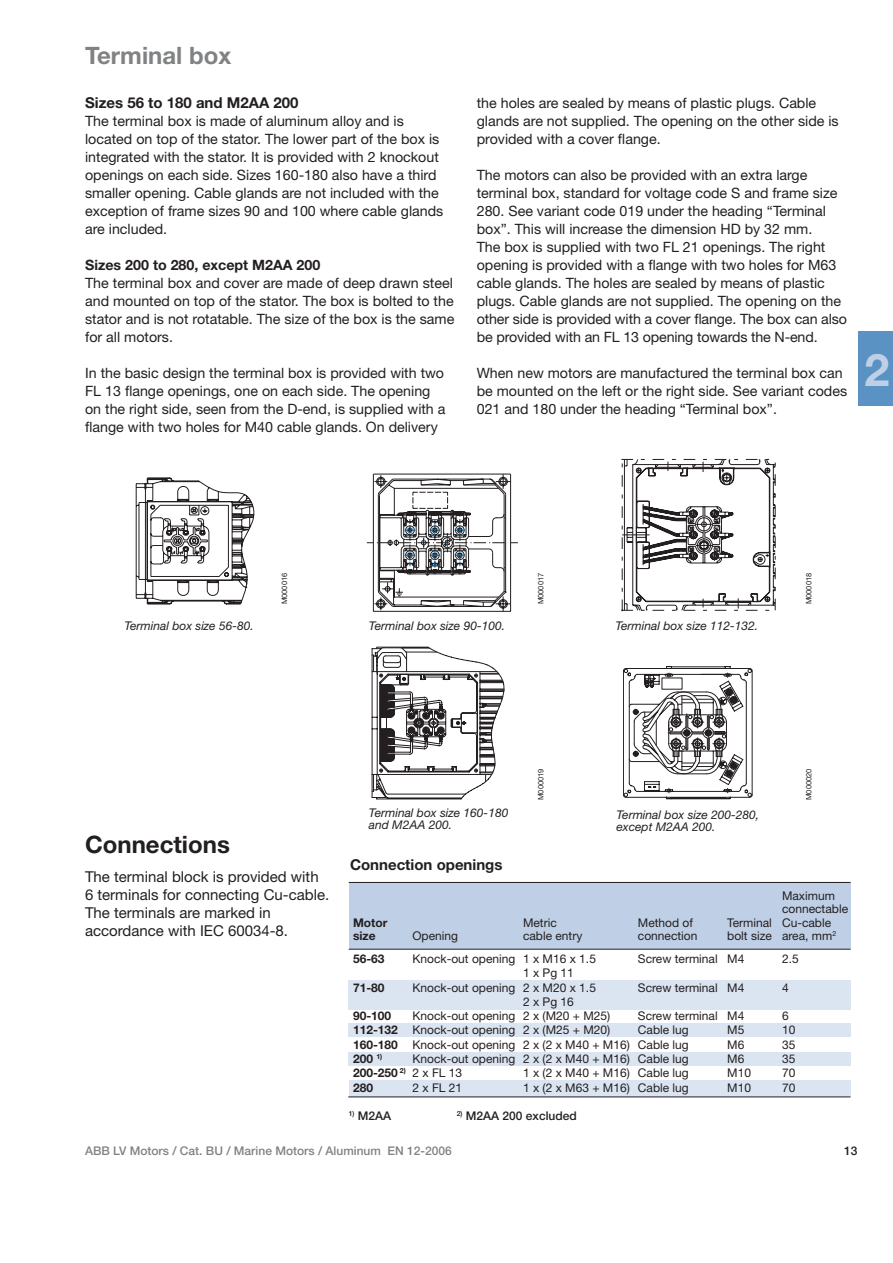
<style>
.page{position:relative;width:893px;height:1263px;background:#fff}
.page>*{position:absolute;margin:0;border:0;box-sizing:border-box;transform-origin:0 0}
.t1{font:700 45px "Helvetica Neue";color:#bfd0e6}
.t2{font:700 24px "Helvetica Neue";color:#808284}
.t3{font:700 24px "Helvetica Neue";color:#231f20}
.t4{font:15px/18px "Helvetica Neue";color:#231f20}
.t5{font:700 15px "Helvetica Neue";color:#231f20}
.t6{font:14.25px/18px "Helvetica Neue";color:#231f20}
.t7{font:700 14.25px "Helvetica Neue";color:#231f20}
.t8{font:12px/13.5px "Helvetica Neue";color:#231f20}
.t9{font:italic 12px/12px "Helvetica Neue";color:#231f20}
.t10{font:500 12px "Helvetica Neue";color:#808284}
.t11{font:700 12px "Helvetica Neue";color:#231f20}
.t12{font:500 12px "Helvetica Neue";color:#231f20}
.t13{font:7.5px "Helvetica Neue";color:#231f20}
.s1{font-weight:700}
.s2{font-weight:400}
</style>
<div class="page">
<svg style="left:136px;top:478px;width:119px;height:126px"></svg>
<svg style="left:367px;top:474px;width:151px;height:138px"></svg>
<svg style="left:621px;top:458px;width:155px;height:153px"></svg>
<svg style="left:623px;top:666px;width:129px;height:133px"></svg>
<svg style="left:372px;top:647px;width:132px;height:152px"></svg>
<div style="left:858px;top:331px;width:35px;height:74px;background:#5992c3"></div>
<div style="left:349px;top:980px;width:502px;height:30px;background:#dbe4f1"></div>
<div style="left:349px;top:1024px;width:502px;height:13px;background:#dbe4f1"></div>
<div style="left:349px;top:1052px;width:502px;height:14px;background:#dbe4f1"></div>
<div style="left:349px;top:882px;width:501px;height:67px;background:#bfd0e6"></div>
<div style="left:349px;top:1081px;width:501px;height:16px;background:#dbe4f1"></div>
<hr style="left:349px;top:882px;width:501px;height:1px;background:#231f20">
<hr style="left:349px;top:949px;width:501px;height:1px;background:#231f20">
<hr style="left:348px;top:1097px;width:502px;height:1px;background:#231f20">
<h2 class="t2" style="left:85px;top:47px;width:148px">Terminal box</h2>
<p class="t5" style="left:85px;top:97px;width:215px">Sizes 56 to 180 and M2AA 200</p>
<p class="t6" style="left:85px;top:113px;width:360px">The terminal box is made of aluminum alloy and is located on top of the stator. The lower part of the box is integrated with the stator. It is provided with 2 knockout openings on each side. Sizes 160-180 also have a third smaller opening. Cable glands are not included with the exception of frame sizes 90 and 100 where cable glands are included.</p>
<p class="t7" style="left:85px;top:260px;width:237px">Sizes 200 to 280, except M2AA 200</p>
<p class="t6" style="left:85px;top:275px;width:371px;text-align:justify">The terminal box and cover are made of deep drawn steel and mounted on top of the stator. The box is bolted to the stator and is not rotatable. The size of the box is the same for all motors.</p>
<p class="t6" style="left:85px;top:365px;width:362px">In the basic design the terminal box is provided with two FL 13 flange openings, one on each side. The opening on the right side, seen from the D-end, is supplied with a flange with two holes for M40 cable glands. On delivery</p>
<p class="t6" style="left:477px;top:95px;width:363px">the holes are sealed by means of plastic plugs. Cable glands are not supplied. The opening on the other side is provided with a cover flange.</p>
<p class="t6" style="left:477px;top:167px;width:372px">The motors can also be provided with an extra large terminal box, standard for voltage code S and frame size 280. See variant code 019 under the heading “Terminal box”. This will increase the di men si on HD by 32 mm.<br>The box is supplied with two FL 21 openings. The right opening is provided with a flange with two holes for M63 cable glands. The holes are sealed by means of plastic plugs. Cable glands are not supplied. The opening on the other side is provided with a cover flange. The box can also be provided with an FL 13 opening towards the N-end.</p>
<p class="t6" style="left:477px;top:365px;width:372px">When new motors are manufactured the terminal box can be mounted on the left or the right side. See variant codes<br>021 and 180 under the heading “Terminal box”.</p>
<h1 class="t1" style="left:864px;top:354px;width:27px">2</h1>
<p class="t13" style="left:282px;top:604px;width:33px;rotate:-90deg">M000016</p>
<p class="t13" style="left:538px;top:604px;width:33px;rotate:-90deg">M000017</p>
<p class="t13" style="left:806px;top:604px;width:33px;rotate:-90deg">M000018</p>
<p class="t9" style="left:124px;top:621px;width:131px">Terminal box size 56-80.</p>
<p class="t9" style="left:369px;top:621px;width:138px">Terminal box size 90-100.</p>
<p class="t9" style="left:615px;top:621px;width:144px">Terminal box size 112-132.</p>
<p class="t13" style="left:538px;top:800px;width:33px;rotate:-90deg">M000019</p>
<p class="t13" style="left:806px;top:800px;width:33px;rotate:-90deg">M000020</p>
<h2 class="t3" style="left:85px;top:836px;width:146px">Connections</h2>
<p class="t4" style="left:85px;top:869px;width:246px">The terminal block is provided with<br>6 terminals for connecting Cu-cable.<br>The terminals are marked in accordance with IEC 60034-8.</p>
<p class="t9" style="left:369px;top:808px;width:141px">Terminal box size 160-180 and M2AA 200.</p>
<p class="t9" style="left:616px;top:810px;width:144px">Terminal box size 200-280, except M2AA 200.</p>
<p class="t5" style="left:350px;top:859px;width:154px">Connection openings</p>
<p class="t8" style="left:782px;top:890px;width:68px">Maximum connectable</p>
<p class="t11" style="left:353px;top:918px;width:36px">Motor</p>
<p class="t8" style="left:523px;top:917px;width:35px">Metric</p>
<p class="t8" style="left:638px;top:917px;width:57px">Method of</p>
<p class="t8" style="left:727px;top:917px;width:105px">Terminal Cu-cable</p>
<p class="t11" style="left:353px;top:932px;width:24px">size</p>
<p class="t8" style="left:412px;top:931px;width:47px">Opening</p>
<p class="t8" style="left:523px;top:931px;width:61px">cable entry</p>
<p class="t8" style="left:638px;top:931px;width:61px">connection</p>
<p class="t8" style="left:727px;top:931px;width:110px">bolt size area, mm<sup>2</sup></p>
<p class="t11" style="left:353px;top:955px;width:33px">56-63</p>
<p class="t8" style="left:412px;top:953px;width:185px">Knock-out opening 1 x M16 x 1.5</p>
<p class="t8" style="left:638px;top:953px;width:108px">Screw terminal M4</p>
<p class="t8" style="left:782px;top:953px;width:18px">2.5</p>
<p class="t8" style="left:523px;top:967px;width:52px">1 x Pg 11</p>
<p class="t11" style="left:353px;top:983px;width:33px">71-80</p>
<p class="t8" style="left:412px;top:982px;width:185px">Knock-out opening 2 x M20 x 1.5</p>
<p class="t8" style="left:638px;top:982px;width:108px">Screw terminal M4</p>
<p class="t8" style="left:782px;top:982px;width:8px">4</p>
<p class="t8" style="left:523px;top:996px;width:52px">2 x Pg 16</p>
<p class="t11" style="left:353px;top:1012px;width:40px">90-100</p>
<p class="t8" style="left:412px;top:1010px;width:199px">Knock-out opening 2 x (M20 + M25)</p>
<p class="t8" style="left:638px;top:1010px;width:108px">Screw terminal M4</p>
<p class="t8" style="left:782px;top:1010px;width:8px">6</p>
<p class="t8" style="left:353px;top:1024px;width:259px"><span class="s1">112-132</span> Knock-out opening 2 x (M25 + M20)</p>
<p class="t8" style="left:638px;top:1024px;width:52px">Cable lug</p>
<p class="t8" style="left:727px;top:1024px;width:19px">M5</p>
<p class="t8" style="left:782px;top:1024px;width:15px">10</p>
<p class="t8" style="left:353px;top:1039px;width:337px"><span class="s1">160-180</span> Knock-out opening 2 x (2 x M40 + M16) Cable lug</p>
<p class="t8" style="left:727px;top:1039px;width:19px">M6</p>
<p class="t8" style="left:782px;top:1039px;width:15px">35</p>
<p class="t11" style="left:353px;top:1054px;width:31px">200 <sup>1)</sup></p>
<p class="t8" style="left:412px;top:1053px;width:278px">Knock-out opening 2 x (2 x M40 + M16) Cable lug</p>
<p class="t8" style="left:727px;top:1053px;width:19px">M6</p>
<p class="t8" style="left:782px;top:1053px;width:15px">35</p>
<p class="t11" style="left:353px;top:1069px;width:111px">200-250 <sup>2)</sup> <span class="s2">2 x FL 13</span></p>
<p class="t8" style="left:523px;top:1067px;width:167px">1 x (2 x M40 + M16) Cable lug</p>
<p class="t8" style="left:727px;top:1067px;width:25px">M10</p>
<p class="t8" style="left:782px;top:1067px;width:15px">70</p>
<p class="t11" style="left:353px;top:1084px;width:22px">280</p>
<p class="t8" style="left:412px;top:1082px;width:51px">2 x FL 21</p>
<p class="t8" style="left:523px;top:1082px;width:167px">1 x (2 x M63 + M16) Cable lug</p>
<p class="t8" style="left:727px;top:1082px;width:25px">M10</p>
<p class="t8" style="left:782px;top:1082px;width:15px">70</p>
<p class="t12" style="left:349px;top:1112px;width:44px"><sup>1)</sup> M2AA</p>
<p class="t12" style="left:457px;top:1112px;width:122px"><sup>2)</sup> M2AA 200 excluded</p>
<p class="t10" style="left:85px;top:1147px;width:368px">ABB LV Motors / Cat. BU / Marine Motors / Aluminum EN 12-2006</p>
<p class="t12" style="left:844px;top:1147px;width:15px">13</p>
</div>
